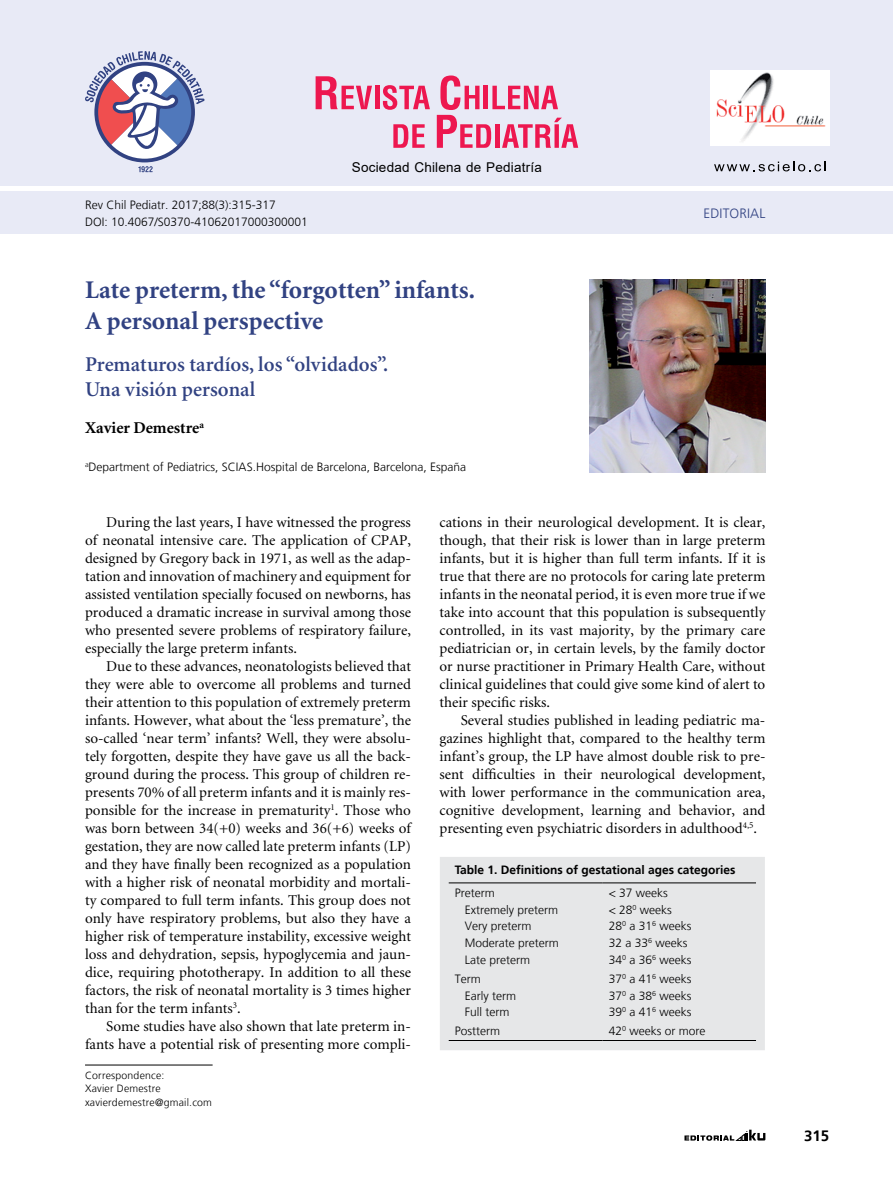
<style>
.page{position:relative;width:893px;height:1191px;background:#fff}
.page>*{position:absolute;margin:0;border:0;box-sizing:border-box;transform-origin:0 0}
.t1{font:700 25.5px/30.6px "Minion";color:#314282}
.t2{font:600 21px/25.2px "Minion";color:#314282}
.t3{font:700 16.5px "Minion";color:#000}
.t4{font:15px/18px "Minion";color:#000;text-align:justify}
.t5{font:700 15px "Frutiger LT";color:#000}
.t6{font:13.5px "Arial";letter-spacing:.015em;color:#000}
.t7{font:300 13.5px "Frutiger LT";color:#314282}
.t8{font:300 12px/16.5px "Frutiger LT";color:#000}
.t9{font:700 12px "Frutiger LT";color:#000}
.t10{font:300 10.5px/13.5px "Frutiger LT";letter-spacing:.02em;color:#000}
</style>
<div class="page">
<svg style="left:684px;top:1129px;width:81px;height:11px"></svg>
<div style="left:0;top:192px;width:893px;height:42px;background:#e8eaf6"></div>
<div style="left:0;top:0;width:893px;height:186px;background:#e8eaf6"></div>
<svg style="left:714px;top:162px;width:111px;height:9px"></svg>
<svg style="left:393px;top:124px;width:32px;height:24px"></svg>
<svg style="left:316px;top:76px;width:56px;height:33px"></svg>
<hr style="left:375px;top:86px;width:4px;height:23px;background:#ed174f">
<svg style="left:383px;top:85px;width:47px;height:25px"></svg>
<svg style="left:437px;top:75px;width:141px;height:73px"></svg>
<svg style="left:138px;top:166px;width:15px;height:6px"></svg>
<svg style="left:85px;top:51px;width:120px;height:108px"></svg>
<img style="left:710px;top:70px;width:119px;height:76px">
<div style="left:440px;top:857px;width:325px;height:193px;background:#e6e7e8"></div>
<hr style="left:449px;top:882px;width:153px;height:1px;background:#000">
<hr style="left:602px;top:882px;width:154px;height:1px;background:#000">
<hr style="left:449px;top:1040px;width:153px;height:1px;background:#000">
<hr style="left:602px;top:1040px;width:154px;height:1px;background:#000">
<img style="left:590px;top:279px;width:175px;height:193px">
<hr style="left:85px;top:1064px;width:128px;height:1px;background:#000">
<p class="t8" style="left:85px;top:197px;width:224px">Rev Chil Pediatr. 2017;88(3):315-317<br>DOI: 10.4067/S0370-41062017000300001</p>
<p class="t6" style="left:352px;top:158px;width:191px">Sociedad Chilena de Pediatría</p>
<h1 class="t1" style="left:85px;top:276px;width:391px">Late preterm, the “forgotten” infants.<br>A personal perspective</h1>
<h2 class="t2" style="left:85px;top:352px;width:305px">Prematuros tardíos, los “olvidados”.<br>Una visión personal</h2>
<p class="t3" style="left:85px;top:419px;width:120px">Xavier Demestre<sup>a</sup></p>
<p class="t8" style="left:85px;top:459px;width:382px"><sup>a</sup>Department of Pediatrics, SCIAS.Hospital de Barcelona, Barcelona, España</p>
<p class="t7" style="left:704px;top:205px;width:35px">editoria</p>
<p class="t7" style="left:759px;top:205px;width:7px">l</p>
<p class="t4" style="left:85px;top:514px;width:327px;text-indent:21px">During the last years, I have witnessed the progress of neonatal intensive care. The application of CPAP, designed by Gregory back in 1971, as well as the adap&shy;tation and innovation of machinery and equipment for assisted ventilation specially focused on newborns, has produced a dramatic increase in survival among those who presented severe problems of respiratory failure, especially the large preterm infants.</p>
<p class="t4" style="left:85px;top:658px;width:327px;text-indent:21px">Due to these advances, neonatologists believed that they were able to overcome all problems and turned their attention to this population of extremely preterm infants. However, what about the ‘less premature’, the so-called ‘near term’ infants? Well, they were absolu&shy;tely forgotten, despite they have gave us all the back&shy;ground during the process. This group of children re&shy;presents 70% of all preterm infants and it is mainly res&shy;ponsible for the increase in prematurity<sup>1</sup>. Those who was born between 34(+0) weeks and 36(+6) weeks of gestation, they are now called late preterm infants (LP) and they have finally been recognized as a population with a higher risk of neonatal morbidity and mortali&shy;ty compared to full term infants. This group does not only have respiratory problems, but also they have a higher risk of temperature instability, excessive weight loss and dehydration, sepsis, hypoglycemia and jaun&shy;dice, requiring phototherapy. In addition to all these factors, the risk of neonatal mortality is 3 times higher than for the term infants<sup>3</sup>.</p>
<p class="t4" style="left:85px;top:1018px;width:327px;text-align:right">Some studies have also shown that late preterm in&shy;fants have a potential risk of presenting more compli-</p>
<p class="t10" style="left:85px;top:1068px;width:128px">Correspondence:<br>Xavier Demestre xavierdemestre@gmail.com</p>
<p class="t4" style="left:439px;top:514px;width:327px">cations in their neurological development. It is clear, though, that their risk is lower than in large preterm infants, but it is higher than full term infants. If it is true that there are no protocols for caring late preterm infants in the neonatal period, it is even more true if we take into account that this population is subsequently controlled, in its vast majority, by the primary care pediatrician or, in certain levels, by the family doctor or nurse practitioner in Primary Health Care, without clinical guidelines that could give some kind of alert to their specific risks.</p>
<p class="t4" style="left:439px;top:712px;width:327px;text-indent:21px">Several studies published in leading pediatric ma&shy;gazines highlight that, compared to the healthy term infant’s group, the LP have almost double risk to pre&shy;sent difficulties in their neurological development, with lower performance in the communication area, cognitive development, learning and behavior, and presenting even psychiatric disorders in adulthood<sup>4,5</sup>.</p>
<p class="t9" style="left:455px;top:863px;width:282px">Table 1. Definitions of gestational ages categories</p>
<p class="t8" style="left:455px;top:884px;width:41px">Preterm</p>
<p class="t8" style="left:609px;top:884px;width:61px">&lt; 37 weeks</p>
<p class="t8" style="left:465px;top:901px;width:95px">Extremely preterm</p>
<p class="t8" style="left:609px;top:901px;width:65px">&lt; 28<sup>0</sup> weeks</p>
<p class="t8" style="left:465px;top:918px;width:68px">Very preterm</p>
<p class="t8" style="left:609px;top:918px;width:84px">28<sup>0</sup> a 31<sup>6</sup> weeks</p>
<p class="t8" style="left:465px;top:934px;width:95px">Moderate preterm</p>
<p class="t8" style="left:609px;top:934px;width:80px">32 a 33<sup>6</sup> weeks</p>
<p class="t8" style="left:465px;top:951px;width:67px">Late preterm</p>
<p class="t8" style="left:609px;top:951px;width:84px">34<sup>0</sup> a 36<sup>6</sup> weeks</p>
<p class="t8" style="left:455px;top:970px;width:27px">Term</p>
<p class="t8" style="left:609px;top:970px;width:84px">37<sup>0</sup> a 41<sup>6</sup> weeks</p>
<p class="t8" style="left:465px;top:987px;width:53px">Early term</p>
<p class="t8" style="left:609px;top:987px;width:84px">37<sup>0</sup> a 38<sup>6</sup> weeks</p>
<p class="t8" style="left:465px;top:1004px;width:46px">Full term</p>
<p class="t8" style="left:609px;top:1004px;width:84px">39<sup>0</sup> a 41<sup>6</sup> weeks</p>
<p class="t8" style="left:455px;top:1023px;width:47px">Postterm</p>
<p class="t8" style="left:609px;top:1023px;width:98px">42<sup>0</sup> weeks or more</p>
<p class="t5" style="left:804px;top:1126px;width:27px">315</p>
</div>
